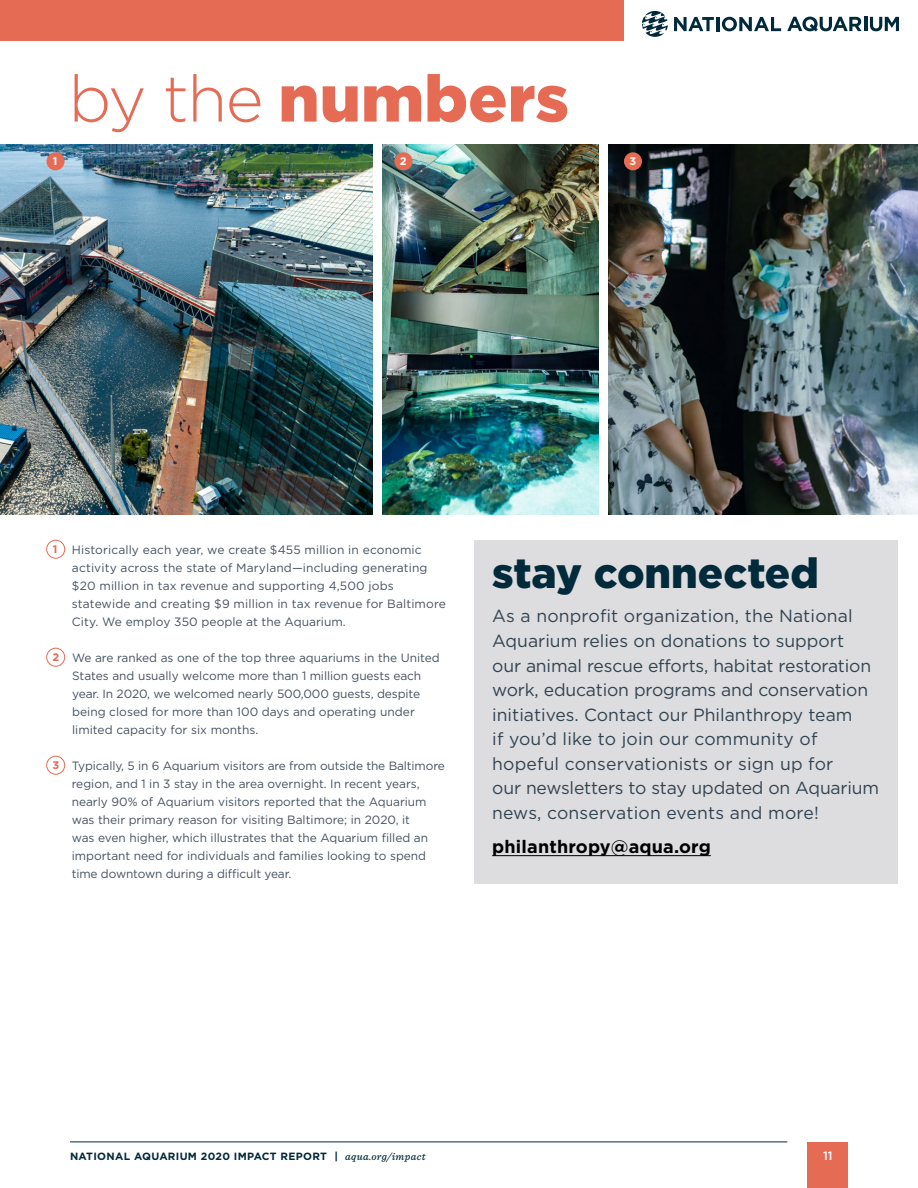
<style>
.page{position:relative;width:918px;height:1188px;background:#fff}
.page>*{position:absolute;margin:0;border:0;box-sizing:border-box;transform-origin:0 0}
.t1{font:900 65.1px "Gotham";color:#e56b54}
.t2{font:900 42px "Gotham";color:#012a3a}
.t3{font:700 18px "Gotham";letter-spacing:.01em;color:#000}
.t4{font:17.55px/24.6px "Gotham";color:#314452}
.t5{font:12px/18px "Gotham";color:#455260}
.t6{font:500 12px "Gotham";color:#fff}
.t7{font:700 10.95px "Gotham";color:#fff}
.t8{font:700 10.95px "Gotham";color:#f8f4e1}
.t9{font:700 10.5px "Gotham";letter-spacing:.03em;color:#012a3a}
.s1{font-weight:300}
.s2{font-weight:700;font-size:10.95px;color:#e56b54}
.s3{font-family:"Sentinel";font-weight:500;font-style:italic}
</style>
<div class="page">
<hr style="left:70px;top:1142px;width:717px;height:1px;background:#012a3a">
<img style="left:382px;top:145px;width:216px;height:369px">
<img style="left:0;top:145px;width:373px;height:369px">
<div style="left:46px;top:152px;width:19px;height:18px;background:#e56b54;border-radius:50%"></div>
<div style="left:394px;top:152px;width:19px;height:18px;background:#e56b54;border-radius:50%"></div>
<img style="left:608px;top:145px;width:310px;height:369px">
<div style="left:46px;top:540px;width:19px;height:18px;border:1px solid #e56b54;border-radius:50%"></div>
<div style="left:46px;top:648px;width:19px;height:18px;border:1px solid #e56b54;border-radius:50%"></div>
<div style="left:46px;top:756px;width:19px;height:18px;border:1px solid #e56b54;border-radius:50%"></div>
<div style="left:624px;top:152px;width:18px;height:18px;background:#e56b54;border-radius:50%"></div>
<div style="left:807px;top:1142px;width:41px;height:46px;background:#e56b54"></div>
<div style="left:474px;top:540px;width:423px;height:343px;background:#dddde0"></div>
<hr style="left:492px;top:855px;width:219px;height:1px;background:#000">
<svg style="left:642px;top:11px;width:26px;height:26px"></svg>
<svg style="left:787px;top:17px;width:75px;height:15px"></svg>
<hr style="left:864px;top:17px;width:3px;height:14px;background:#002a3b">
<svg style="left:870px;top:17px;width:29px;height:14px"></svg>
<svg style="left:674px;top:17px;width:40px;height:14px"></svg>
<hr style="left:716px;top:17px;width:3px;height:14px;background:#002a3b">
<svg style="left:722px;top:17px;width:59px;height:14px"></svg>
<div style="left:0;top:0;width:623px;height:40px;background:#e56b54"></div>
<h1 class="t1" style="left:69px;top:54px;width:502px"><span class="s1">by the</span> numbers</h1>
<p class="t7" style="left:53px;top:155px;width:6px">1</p>
<p class="t7" style="left:400px;top:155px;width:8px">2</p>
<p class="t8" style="left:629px;top:155px;width:8px">3</p>
<p class="t5" style="left:72px;top:540px;width:375px;text-indent:-19px"><span class="s2">1</span> Historically each year, we create $455 million in economic activity across the state of Maryland—including generating $20 million in tax revenue and supporting 4,500 jobs statewide and creating $9 million in tax revenue for Baltimore City. We employ 350 people at the Aquarium.</p>
<p class="t5" style="left:72px;top:648px;width:369px;text-indent:-20px"><span class="s2">2</span> We are ranked as one of the top three aquariums in the United States and usually welcome more than 1 million guests each year. In 2020, we welcomed nearly 500,000 guests, despite being closed for more than 100 days and operating under limited capacity for six months.</p>
<p class="t5" style="left:72px;top:756px;width:375px;text-indent:-19px"><span class="s2">3</span> Typically, 5 in 6 Aquarium visitors are from outside the Baltimore region, and 1 in 3 stay in the area overnight. In recent years, nearly 90% of Aquarium visitors reported that the Aquarium was their primary reason for visiting Baltimore; in 2020, it<br>was even higher, which illustrates that the Aquarium filled an important need for individuals and families looking to spend time downtown during a difficult year.</p>
<h2 class="t2" style="left:492px;top:544px;width:328px">stay connected</h2>
<p class="t4" style="left:492px;top:604px;width:389px">As a nonprofit organization, the National Aquarium relies on donations to support<br>our animal rescue efforts, habitat restoration work, education programs and conservation initiatives. Contact our Philanthropy team<br>if you’d like to join our community of hopeful conservationists or sign up for<br>our newsletters to stay updated on Aquarium news, conservation events and more!</p>
<h3 class="t3" style="left:492px;top:836px;width:220px">philanthropy@aqua.org</h3>
<p class="t9" style="left:70px;top:1150px;width:357px">NATIONAL AQUARIUM 2020 IMPACT REPORT | <span class="s3">aqua.org/impact</span></p>
<p class="t6" style="left:823px;top:1148px;width:11px">11</p>
</div>
